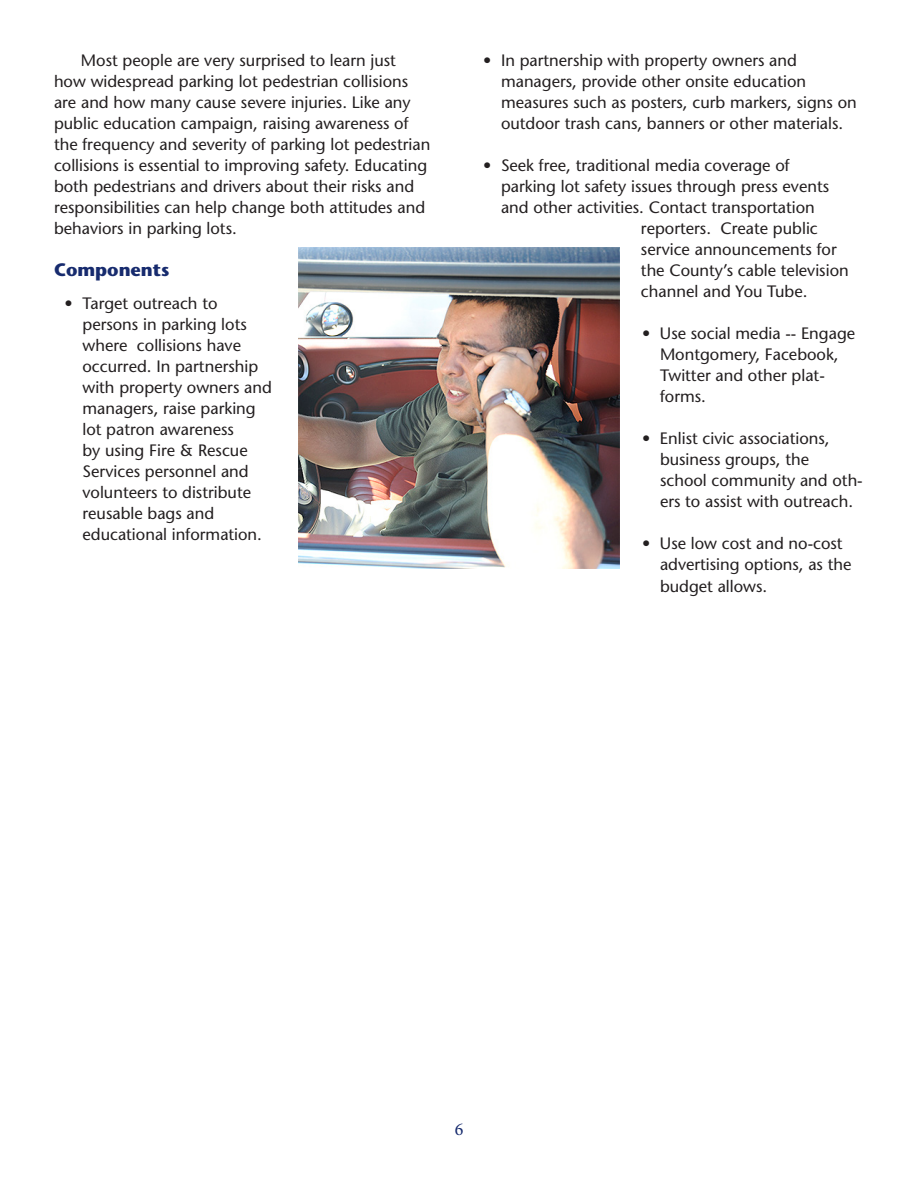
<style>
.page{position:relative;width:918px;height:1188px;background:#fff}
.page>*{position:absolute;margin:0;border:0;box-sizing:border-box;transform-origin:0 0}
.t1{font:700 18px "Stone Sans";color:#172b6e}
.t2{font:18px "Minion Pro";color:#172b6e}
.t3{font:16.5px/21px "Stone Sans";color:#231f20}
</style>
<div class="page">
<img style="left:299px;top:248px;width:320px;height:321px">
<p class="t3" style="left:54px;top:50px;width:378px;text-indent:27px">Most people are very surprised to learn just how widespread parking lot pedestrian collisions are and how many cause severe injuries. Like any public education campaign, raising awareness of the frequency and severity of parking lot pedestrian collisions is essential to improving safety. Educating both pedestrians and drivers about their risks and responsibilities can help change both attitudes and behaviors in parking lots.</p>
<p class="t1" style="left:54px;top:259px;width:117px">Components</p>
<p class="t3" style="left:83px;top:293px;width:191px;text-indent:-18px">• Target outreach to persons in parking lots where collisions have occurred. In partnership with property owners and managers, raise parking lot patron awareness<br>by using Fire &amp; Rescue<br>Services personnel and volunteers to distribute reusable bags and educational information.</p>
<p class="t3" style="left:501px;top:50px;width:357px;text-indent:-18px">• In partnership with property owners and managers, provide other onsite education measures such as posters, curb markers, signs on outdoor trash cans, banners or other materials.</p>
<p class="t3" style="left:483px;top:155px;width:308px">• Seek free, traditional media coverage of</p>
<p class="t3" style="left:501px;top:176px;width:330px">parking lot safety issues through press events</p>
<p class="t3" style="left:501px;top:197px;width:315px">and other activities. Contact transportation</p>
<p class="t3" style="left:641px;top:218px;width:178px">reporters. Create public</p>
<p class="t3" style="left:641px;top:239px;width:197px">service announcements for</p>
<p class="t3" style="left:641px;top:260px;width:209px">the County’s cable television</p>
<p class="t3" style="left:641px;top:281px;width:168px">channel and You Tube.</p>
<p class="t3" style="left:660px;top:323px;width:197px;text-indent:-18px">• Use social media -- Engage<br>Montgomery, Facebook,<br>Twitter and other plat&shy;forms.</p>
<p class="t3" style="left:660px;top:428px;width:204px;text-indent:-18px">• Enlist civic associations, business groups, the<br>school community and oth&shy;ers to assist with outreach.</p>
<p class="t3" style="left:660px;top:533px;width:193px;text-indent:-18px">• Use low cost and no-cost advertising options, as the budget allows.</p>
<p class="t2" style="left:455px;top:1117px;width:10px">6</p>
</div>
